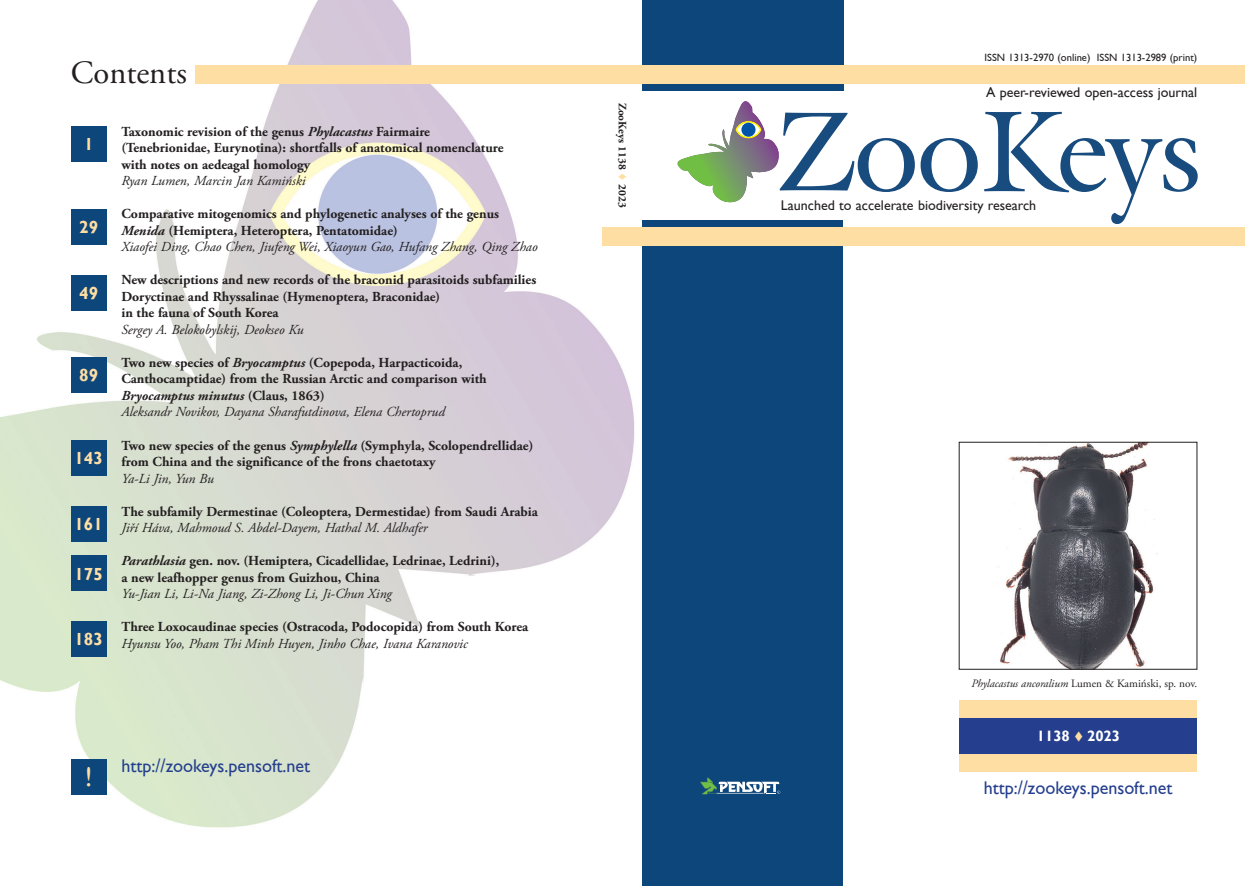
<style>
.page{position:relative;width:1245px;height:886px;background:#fff}
.page>*{position:absolute;margin:0;border:0;box-sizing:border-box;transform-origin:0 0}
.t1{font:32.5px "Adobe Garamond Pro";color:#231f20}
.t2{font:27.12px "Gill Sans";color:#ffdea4}
.t3{font:18.38px "Gill Sans";color:#253f8e}
.t4{font:700 17.5px "Gill Sans";color:#ffdea4}
.t5{font:700 15px "Gill Sans";color:#fff}
.t6{font:14px "Gill Sans";color:#231f20}
.t7{font:700 13.75px/16.5px "Adobe Garamond Pro";color:#231f20}
.t8{font:italic 13.75px "Adobe Garamond Pro";color:#231f20}
.t9{font:11.25px "Adobe Garamond Pro";color:#231f20}
.t10{font:700 11.25px "Adobe Garamond Pro";color:#231f20}
.t11{font:10.62px "Gill Sans";color:#231f20}
.s1{font-style:italic}
.s2{font-weight:400;font-style:italic}
.s3{color:#ffdea4}
</style>
<div class="page">
<img style="left:0;top:0;width:642px;height:828px">
<div style="left:642px;top:221px;width:200px;height:665px;background:#0d467b"></div>
<div style="left:642px;top:0;width:201px;height:91px;background:#0d467b"></div>
<svg style="left:700px;top:777px;width:80px;height:17px"></svg>
<div style="left:602px;top:228px;width:642px;height:18px;background:#ffdea4"></div>
<svg style="left:677px;top:101px;width:237px;height:102px"></svg>
<svg style="left:920px;top:138px;width:57px;height:54px"></svg>
<svg style="left:984px;top:112px;width:212px;height:112px"></svg>
<img style="left:996px;top:444px;width:161px;height:223px">
<div style="left:71px;top:759px;width:35px;height:35px;background:#0d467b"></div>
<div style="left:71px;top:126px;width:35px;height:36px;background:#0d467b"></div>
<div style="left:71px;top:209px;width:35px;height:35px;background:#0d467b"></div>
<div style="left:71px;top:276px;width:35px;height:35px;background:#0d467b"></div>
<div style="left:71px;top:358px;width:35px;height:35px;background:#0d467b"></div>
<div style="left:71px;top:440px;width:35px;height:36px;background:#0d467b"></div>
<div style="left:71px;top:506px;width:35px;height:36px;background:#0d467b"></div>
<div style="left:71px;top:556px;width:35px;height:35px;background:#0d467b"></div>
<div style="left:71px;top:621px;width:35px;height:36px;background:#0d467b"></div>
<div style="left:959px;top:718px;width:237px;height:36px;background:#253f8e"></div>
<div style="left:959px;top:700px;width:237px;height:18px;background:#ffdea4"></div>
<div style="left:959px;top:753px;width:237px;height:18px;background:#ffdea4"></div>
<div style="left:195px;top:65px;width:1049px;height:19px;background:#ffdea4"></div>
<h1 class="t1" style="left:71px;top:53px;width:117px">Contents</h1>
<p class="t4" style="left:84px;top:134px;width:11px">1</p>
<p class="t4" style="left:79px;top:217px;width:20px">29</p>
<p class="t4" style="left:79px;top:283px;width:20px">49</p>
<p class="t4" style="left:79px;top:365px;width:20px">89</p>
<p class="t4" style="left:74px;top:448px;width:30px">143</p>
<p class="t4" style="left:74px;top:514px;width:30px">161</p>
<p class="t4" style="left:74px;top:563px;width:30px">175</p>
<p class="t4" style="left:74px;top:629px;width:30px">183</p>
<p class="t7" style="left:121px;top:124px;width:383px">Taxonomic revision of the genus <span class="s1">Phylacastus</span> Fairmaire (Tenebrionidae, Eurynotina): shortfalls of anatomical nomenclature with notes on aedeagal homology</p>
<p class="t8" style="left:121px;top:173px;width:186px">Ryan Lumen, Marcin Jan Kamiński</p>
<p class="t7" style="left:121px;top:206px;width:417px">Comparative mitogenomics and phylogenetic analyses of the genus<br><span class="s1">Menida</span> (Hemiptera, Heteroptera, Pentatomidae)<br><span class="s2">Xiaofei Ding, Chao Chen, Jiufeng Wei, Xiaoyun Gao, Hufang Zhang, Qing Zhao</span></p>
<p class="t7" style="left:121px;top:272px;width:416px">New descriptions and new records of the braconid parasitoids subfamilies<br>Doryctinae and Rhyssalinae (Hymenoptera, Braconidae)<br>in the fauna of South Korea</p>
<p class="t8" style="left:121px;top:321px;width:183px">Sergey A. Belokobylskij, Deokseo Ku</p>
<p class="t7" style="left:121px;top:355px;width:366px">Two new species of <span class="s1">Bryocamptus</span> (Copepoda, Harpacticoida, Canthocamptidae) from the Russian Arctic and comparison with <span class="s1">Bryocamptus minutus</span> (Claus, 1863)<br><span class="s2">Aleksandr Novikov, Dayana Sharafutdinova, Elena Chertoprud</span></p>
<p class="t7" style="left:121px;top:437px;width:413px">Two new species of the genus <span class="s1">Symphylella</span> (Symphyla, Scolopendrellidae) from China and the significance of the frons chaetotaxy</p>
<p class="t8" style="left:121px;top:470px;width:94px">Ya-Li Jin, Yun Bu</p>
<p class="t7" style="left:121px;top:503px;width:418px">The subfamily Dermestinae (Coleoptera, Dermestidae) from Saudi Arabia</p>
<p class="t8" style="left:121px;top:519px;width:307px">Jiří Háva, Mahmoud S. Abdel-Dayem, Hathal M. Aldhafer</p>
<p class="t7" style="left:121px;top:553px;width:379px"><span class="s1">Parathlasia</span> gen. nov. (Hemiptera, Cicadellidae, Ledrinae, Ledrini), a new leafhopper genus from Guizhou, China</p>
<p class="t8" style="left:121px;top:585px;width:272px">Yu-Jian Li, Li-Na Jiang, Zi-Zhong Li, Ji-Chun Xing</p>
<p class="t7" style="left:121px;top:619px;width:408px">Three Loxocaudinae species (Ostracoda, Podocopida) from South Korea</p>
<p class="t8" style="left:121px;top:635px;width:348px">Hyunsu Yoo, Pham Thi Minh Huyen, Jinho Chae, Ivana Karanovic</p>
<h2 class="t2" style="left:85px;top:761px;width:9px">!</h2>
<h3 class="t3" style="left:121px;top:755px;width:190px">http://zookeys.pensoft.net</h3>
<p class="t10" style="left:628px;top:103px;width:107px;rotate:90deg">ZooKeys 1138 <span class="s3">▼</span> 2023</p>
<p class="t11" style="left:984px;top:52px;width:214px">ISSN 1313-2970 (online) ISSN 1313-2989 (print)</p>
<p class="t6" style="left:985px;top:84px;width:213px">A peer-reviewed open-access journal</p>
<p class="t6" style="left:780px;top:197px;width:257px">Launched to accelerate biodiversity research</p>
<p class="t9" style="left:971px;top:677px;width:227px"><span class="s1">Phylacastus ancoralium</span> Lumen &amp; Kamiński, sp. nov.</p>
<p class="t5" style="left:1036px;top:727px;width:85px">1138 <span class="s3">▼</span> 2023</p>
<h3 class="t3" style="left:983px;top:777px;width:190px">http://zookeys.pensoft.net</h3>
</div>
